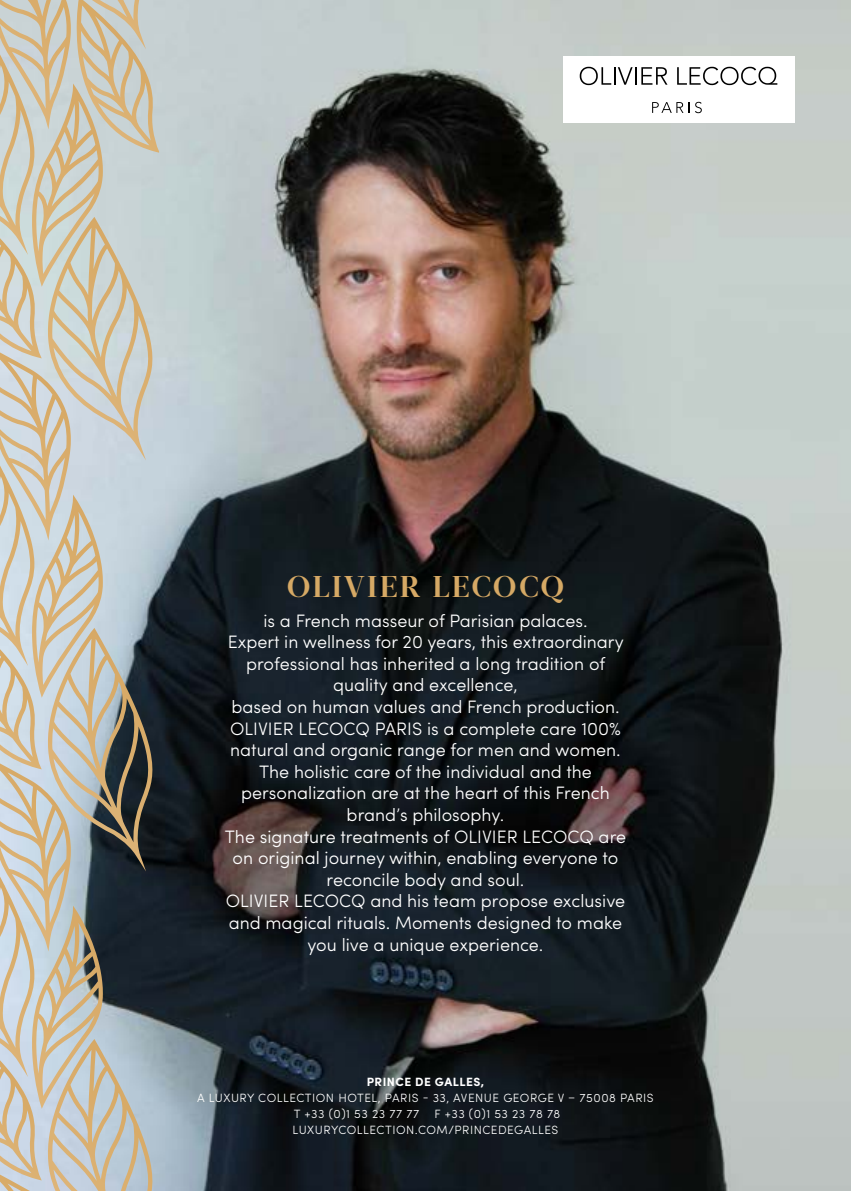
<style>
.page{position:relative;width:851px;height:1191px;background:#fff}
.page>*{position:absolute;margin:0;border:0;box-sizing:border-box;transform-origin:0 0}
.t1{font:700 30px "Acta Headline";letter-spacing:.075em;color:#d6a965}
.t2{font:300 18px/21.6px "Sofia Pro";color:#fff;text-align:center}
.t3{font:300 12px/16px "Sofia Pro";letter-spacing:.04em;color:#fff}
.t4{font:700 12px "Sofia Pro";letter-spacing:.04em;color:#fff}
</style>
<div class="page">
<img style="left:159px;top:0;width:691px;height:1191px">
<div style="left:562px;top:57px;width:232px;height:66px;background:#fff"></div>
<svg style="left:579px;top:67px;width:88px;height:18px"></svg>
<svg style="left:677px;top:67px;width:100px;height:18px"></svg>
<svg style="left:652px;top:102px;width:49px;height:11px"></svg>
<svg style="left:0;top:0;width:159px;height:1191px"></svg>
<h1 class="t1" style="left:287px;top:568px;width:279px">OLIVIER LECOCQ</h1>
<p class="t2" style="left:225px;top:608px;width:403px">is a French masseur of Parisian palaces.<br>Expert in wellness for 20 years, this extraordinary professional has inherited a long tradition of quality and excellence,<br>based on human values and French production.<br>OLIVIER LECOCQ PARIS is a complete care 100% natural and organic range for men and women.<br>The holistic care of the individual and the personalization are at the heart of this French brand’s philosophy.<br>The signature treatments of OLIVIER LECOCQ are on original journey within, enabling everyone to reconcile body and soul.<br>OLIVIER LECOCQ and his team propose exclusive and magical rituals. Moments designed to make you live a unique experience.</p>
<p class="t4" style="left:366px;top:1073px;width:119px">PRINCE DE GALLES,</p>
<p class="t3" style="left:294px;top:1089px;width:361px;text-indent:-97px">A LUXURY COLLECTION HOTEL, PARIS - 33, AVENUE GEORGE V – 75008 PARIS<br>T +33 (0)1 53 23 77 77</p>
<p class="t3" style="left:292px;top:1105px;width:269px;text-align:right">F +33 (0)1 53 23 78 78<br>LUXURYCOLLECTION.COM/PRINCEDEGALLES</p>
</div>
